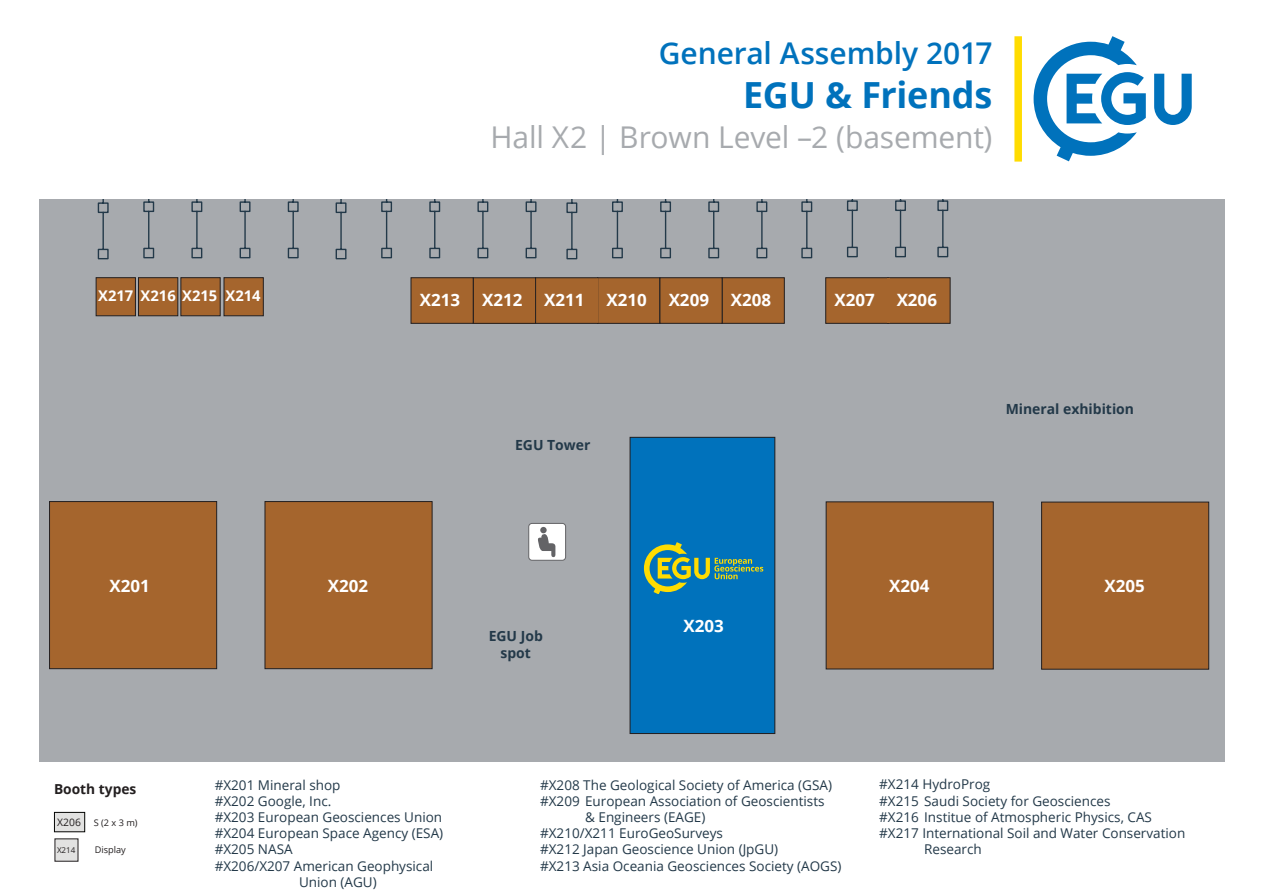
<style>
.page{position:relative;width:1263px;height:893px;background:#fff}
.page>*{position:absolute;margin:0;border:0;box-sizing:border-box;transform-origin:0 0}
.t1{font:700 36px "Open Sans";letter-spacing:-.01em;color:#0072bc}
.t2{font:30px "Open Sans";letter-spacing:-.005em;color:#a7aaae}
.t3{font:600 30px "Open Sans";letter-spacing:-.005em;color:#0072bc}
.t4{font:700 16.95px "Open Sans";color:#fff}
.t5{font:700 14.7px "Open Sans";color:#fff}
.t6{font:700 13.95px "Open Sans";color:#233949}
.t7{font:700 13.8px "Open Sans";color:#231f20}
.t8{font:13.5px/16.2px "Open Sans";color:#233949}
.t9{font:10.35px "Open Sans";color:#231f20}
.t10{font:9.15px "Open Sans";color:#231f20}
.t11{font:8.1px "Open Sans";color:#231f20}
.s1{font-style:inherit}
</style>
<div class="page">
<svg style="left:1033px;top:36px;width:113px;height:125px"></svg>
<svg style="left:1154px;top:74px;width:38px;height:51px"></svg>
<div style="left:1014px;top:36px;width:8px;height:126px;background:#ffdc01"></div>
<div style="left:40px;top:199px;width:1185px;height:562px;background:#a7aaae"></div>
<svg style="left:287px;top:199px;width:12px;height:60px"></svg>
<svg style="left:525px;top:199px;width:12px;height:60px"></svg>
<svg style="left:756px;top:199px;width:12px;height:60px"></svg>
<svg style="left:239px;top:199px;width:12px;height:60px"></svg>
<svg style="left:477px;top:199px;width:12px;height:60px"></svg>
<svg style="left:708px;top:199px;width:12px;height:60px"></svg>
<svg style="left:191px;top:199px;width:12px;height:60px"></svg>
<svg style="left:429px;top:199px;width:12px;height:60px"></svg>
<svg style="left:660px;top:199px;width:11px;height:60px"></svg>
<svg style="left:143px;top:199px;width:12px;height:60px"></svg>
<svg style="left:381px;top:199px;width:11px;height:60px"></svg>
<svg style="left:612px;top:199px;width:11px;height:60px"></svg>
<svg style="left:97px;top:199px;width:12px;height:61px"></svg>
<svg style="left:335px;top:199px;width:12px;height:61px"></svg>
<svg style="left:566px;top:199px;width:12px;height:61px"></svg>
<svg style="left:895px;top:199px;width:11px;height:59px"></svg>
<svg style="left:937px;top:199px;width:12px;height:59px"></svg>
<svg style="left:847px;top:199px;width:11px;height:59px"></svg>
<svg style="left:801px;top:199px;width:12px;height:60px"></svg>
<div style="left:529px;top:523px;width:37px;height:37px;background:#fff;border-radius:3px"></div>
<div style="left:528px;top:523px;width:38px;height:38px;border:1px solid #636366;border-radius:3px"></div>
<div style="left:540px;top:527px;width:7px;height:6px;background:#636366;border-radius:50%"></div>
<svg style="left:538px;top:533px;width:18px;height:24px"></svg>
<div style="left:598px;top:278px;width:62px;height:45px;background:#a5652d"></div>
<div style="left:722px;top:278px;width:62px;height:45px;background:#a5652d"></div>
<div style="left:888px;top:278px;width:62px;height:45px;background:#a5652d"></div>
<div style="left:597px;top:277px;width:63px;height:47px;border:1px solid #231f20"></div>
<div style="left:722px;top:277px;width:63px;height:47px;border:1px solid #231f20"></div>
<div style="left:887px;top:277px;width:63px;height:47px;border:1px solid #231f20"></div>
<div style="left:535px;top:278px;width:63px;height:45px;background:#a5652d"></div>
<div style="left:660px;top:278px;width:62px;height:45px;background:#a5652d"></div>
<div style="left:826px;top:278px;width:62px;height:45px;background:#a5652d"></div>
<div style="left:535px;top:277px;width:63px;height:47px;border:1px solid #231f20"></div>
<div style="left:659px;top:277px;width:64px;height:47px;border:1px solid #231f20"></div>
<div style="left:825px;top:277px;width:63px;height:47px;border:1px solid #231f20"></div>
<div style="left:473px;top:278px;width:63px;height:45px;background:#a5652d"></div>
<div style="left:473px;top:277px;width:63px;height:47px;border:1px solid #231f20"></div>
<div style="left:630px;top:437px;width:145px;height:296px;background:#0072bc"></div>
<div style="left:630px;top:437px;width:145px;height:297px;border:1px solid #231f20"></div>
<svg style="left:644px;top:542px;width:119px;height:52px"></svg>
<div style="left:54px;top:812px;width:31px;height:20px;background:#e2e2e1"></div>
<div style="left:54px;top:812px;width:31px;height:20px;border:1px solid #040503"></div>
<div style="left:55px;top:839px;width:23px;height:22px;background:#e2e2e1"></div>
<div style="left:96px;top:278px;width:39px;height:38px;background:#a5652d"></div>
<div style="left:96px;top:277px;width:40px;height:39px;border:1px solid #231f20"></div>
<div style="left:138px;top:278px;width:40px;height:38px;background:#a5652d"></div>
<div style="left:138px;top:277px;width:40px;height:39px;border:1px solid #231f20"></div>
<div style="left:181px;top:278px;width:39px;height:38px;background:#a5652d"></div>
<div style="left:180px;top:277px;width:41px;height:39px;border:1px solid #231f20"></div>
<div style="left:224px;top:278px;width:39px;height:38px;background:#a5652d"></div>
<div style="left:224px;top:277px;width:40px;height:39px;border:1px solid #231f20"></div>
<div style="left:411px;top:278px;width:62px;height:45px;background:#a5652d"></div>
<div style="left:410px;top:277px;width:64px;height:47px;border:1px solid #231f20"></div>
<hr style="left:597px;top:278px;width:1px;height:45px;background:#a5652d">
<div style="left:265px;top:502px;width:167px;height:167px;background:#a5652d"></div>
<div style="left:265px;top:501px;width:167px;height:168px;border:1px solid #231f20"></div>
<div style="left:50px;top:502px;width:167px;height:167px;background:#a5652d"></div>
<div style="left:49px;top:501px;width:168px;height:168px;border:1px solid #231f20"></div>
<div style="left:826px;top:502px;width:167px;height:167px;background:#a5652d"></div>
<div style="left:826px;top:501px;width:168px;height:168px;border:1px solid #231f20"></div>
<div style="left:1041px;top:502px;width:168px;height:167px;background:#a5652d"></div>
<div style="left:1041px;top:502px;width:168px;height:168px;border:1px solid #231f20"></div>
<hr style="left:887px;top:278px;width:2px;height:45px;background:#a5652d">
<p class="t3" style="left:659px;top:33px;width:335px">General Assembly 2017</p>
<p class="t1" style="left:743px;top:69px;width:251px">EGU &amp; Friends</p>
<p class="t2" style="left:490px;top:116px;width:503px"><span class="s1">H</span>all X2 | Brown Level –2 (basement)</p>
<p class="t5" style="left:98px;top:285px;width:37px">X217</p>
<p class="t5" style="left:141px;top:285px;width:78px">X216 X215</p>
<p class="t5" style="left:226px;top:285px;width:37px">X214</p>
<p class="t4" style="left:420px;top:287px;width:42px">X213</p>
<p class="t4" style="left:482px;top:287px;width:42px">X212</p>
<p class="t4" style="left:544px;top:287px;width:42px">X211</p>
<p class="t4" style="left:606px;top:287px;width:42px">X210</p>
<p class="t4" style="left:669px;top:287px;width:42px">X209</p>
<p class="t4" style="left:731px;top:287px;width:42px">X208</p>
<p class="t4" style="left:834px;top:287px;width:42px">X207</p>
<p class="t4" style="left:897px;top:287px;width:42px">X206</p>
<p class="t6" style="left:515px;top:435px;width:77px">EGU Tower</p>
<p class="t6" style="left:1006px;top:399px;width:130px">Mineral exhibition</p>
<p class="t4" style="left:109px;top:574px;width:42px">X201</p>
<p class="t4" style="left:328px;top:574px;width:42px">X202</p>
<p class="t4" style="left:889px;top:574px;width:42px">X204</p>
<p class="t4" style="left:1104px;top:574px;width:42px">X205</p>
<p class="t7" style="left:54px;top:779px;width:84px">Booth types</p>
<p class="t9" style="left:57px;top:816px;width:25px">X206</p>
<p class="t10" style="left:94px;top:816px;width:45px">S (2 x 3 m)</p>
<p class="t11" style="left:57px;top:844px;width:20px">X214</p>
<p class="t10" style="left:95px;top:843px;width:33px">Display</p>
<p class="t6" style="left:489px;top:626px;width:56px">EGU Job</p>
<p class="t6" style="left:500px;top:643px;width:32px">spot</p>
<p class="t4" style="left:684px;top:614px;width:42px">X203</p>
<p class="t8" style="left:215px;top:776px;width:127px">#X201 Mineral shop #X202 Google, Inc.</p>
<p class="t8" style="left:215px;top:809px;width:229px">#X203 European Geosciences Union</p>
<p class="t8" style="left:215px;top:825px;width:230px">#X204 European Space Agency (ESA)</p>
<p class="t8" style="left:215px;top:841px;width:79px">#X205 NASA</p>
<p class="t8" style="left:215px;top:857px;width:220px">#X206/X207 American Geophysical</p>
<p class="t8" style="left:299px;top:873px;width:79px">Union (AGU)</p>
<p class="t8" style="left:540px;top:776px;width:293px">#X208 The Geological Society of America (GSA)</p>
<p class="t8" style="left:585px;top:792px;width:241px;text-indent:-45px">#X209 European Association of Geoscientists &amp; Engineers (EAGE)</p>
<p class="t8" style="left:540px;top:825px;width:184px">#X210/X211 EuroGeoSurveys</p>
<p class="t8" style="left:540px;top:841px;width:240px">#X212 Japan Geoscience Union (JpGU)</p>
<p class="t8" style="left:540px;top:857px;width:303px">#X213 Asia Oceania Geosciences Society (AOGS)</p>
<p class="t8" style="left:879px;top:776px;width:113px">#X214 HydroProg</p>
<p class="t8" style="left:879px;top:792px;width:233px">#X215 Saudi Society for Geosciences</p>
<p class="t8" style="left:879px;top:808px;width:274px">#X216 Institue of Atmospheric Physics, CAS</p>
<p class="t8" style="left:924px;top:825px;width:263px;text-indent:-45px">#X217 International Soil and Water Conservation<br>Research</p>
</div>
